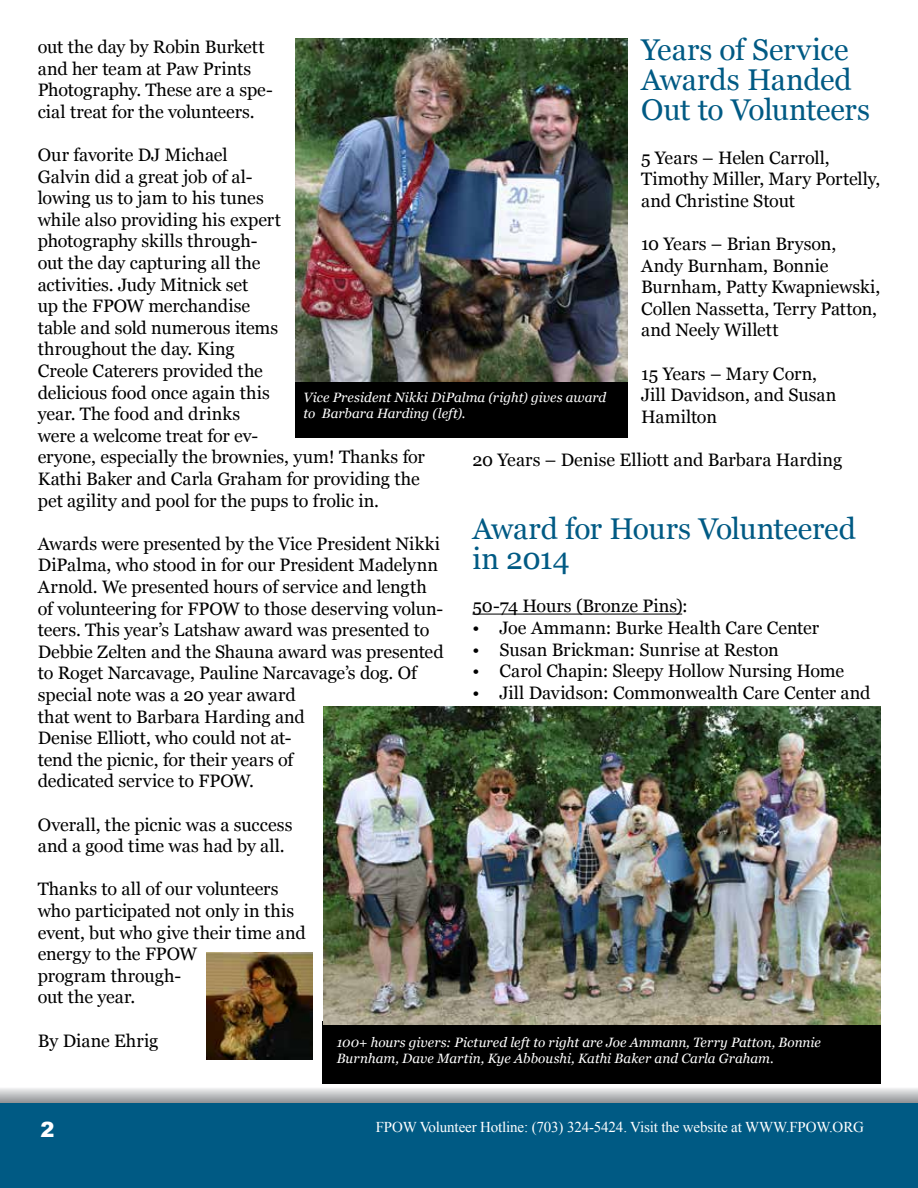
<style>
.page{position:relative;width:918px;height:1188px;background:#fff}
.page>*{position:absolute;margin:0;border:0;box-sizing:border-box;transform-origin:0 0}
.t1{font:30px/30px "Georgia";letter-spacing:-.015em;color:#005a84}
.t2{font:900 21px "Arial";color:#fff}
.t3{font:18px/21.6px "Georgia";letter-spacing:-.005em;color:#000}
.t4{font:15px "Times New Roman";letter-spacing:-.01em;color:#fff}
.t5{font:italic 13.5px/16.2px "Georgia";letter-spacing:.005em;color:#fff}
</style>
<div class="page">
<svg style="left:0;top:1088px;width:918px;height:15px;background:#bdbfc1"></svg>
<div style="left:0;top:1103px;width:918px;height:85px;background:#005a84"></div>
<hr style="left:472px;top:614px;width:210px;height:1px;background:#000">
<div style="left:322px;top:1021px;width:558px;height:63px;background:#000"></div>
<img style="left:324px;top:706px;width:556px;height:319px">
<img style="left:295px;top:39px;width:333px;height:343px">
<div style="left:295px;top:382px;width:333px;height:56px;background:#000"></div>
<img style="left:206px;top:953px;width:107px;height:106px">
<h1 class="t1" style="left:641px;top:36px;width:230px">Years of Service<br>Awards Handed<br>Out to Volunteers</h1>
<p class="t3" style="left:641px;top:147px;width:241px">5 Years – Helen Carroll,<br>Timothy Miller, Mary Portelly, and Christine Stout</p>
<p class="t3" style="left:641px;top:233px;width:241px">10 Years – Brian Bryson,<br>Andy Burnham, Bonnie<br>Burnham, Patty Kwapniewski,<br>Collen Nassetta, Terry Patton, and Neely Willett</p>
<p class="t3" style="left:641px;top:363px;width:197px">15 Years – Mary Corn,<br>Jill Davidson, and Susan<br>Hamilton</p>
<p class="t3" style="left:473px;top:449px;width:371px">20 Years – Denise Elliott and Barbara Harding</p>
<p class="t3" style="left:38px;top:36px;width:237px">out the day by Robin Burkett and her team at Paw Prints<br>Photography. These are a spe&shy;cial treat for the volunteers.</p>
<p class="t3" style="left:38px;top:144px;width:389px">Our favorite DJ Michael<br>Galvin did a great job of al-<br>lowing us to jam to his tunes<br>while also providing his expert<br>photography skills through-<br>out the day capturing all the<br>activities. Judy Mitnick set<br>up the FPOW merchandise<br>table and sold numerous items<br>throughout the day. King<br>Creole Caterers provided the<br>delicious food once again this<br>year. The food and drinks<br>were a welcome treat for ev-<br>eryone, especially the brownies, yum! Thanks for<br>Kathi Baker and Carla Graham for providing the pet agility and pool for the pups to frolic in.</p>
<p class="t3" style="left:38px;top:533px;width:407px">Awards were presented by the Vice President Nikki DiPalma, who stood in for our President Madelynn Arnold. We presented hours of service and length of volunteering for FPOW to those deserving volun&shy;teers. This year’s Latshaw award was presented to Debbie Zelten and the Shauna award was presented to Roget Narcavage, Pauline Narcavage’s dog. Of special note was a 20 year award<br>that went to Barbara Harding and<br>Denise Elliott, who could not at-<br>tend the picnic, for their years of<br>dedicated service to FPOW.</p>
<p class="t3" style="left:38px;top:814px;width:256px">Overall, the picnic was a success and a good time was had by all.</p>
<p class="t3" style="left:38px;top:879px;width:269px">Thanks to all of our volunteers who participated not only in this event, but who give their time and energy to the FPOW<br>program through-<br>out the year.</p>
<p class="t3" style="left:38px;top:1030px;width:122px">By Diane Ehrig</p>
<p class="t5" style="left:337px;top:1034px;width:486px">100+ hours givers: Pictured left to right are Joe Ammann, Terry Patton, Bonnie<br>Burnham, Dave Martin, Kye Abboushi, Kathi Baker and Carla Graham.</p>
<p class="t5" style="left:304px;top:389px;width:304px">Vice President Nikki DiPalma (right) gives award to Barbara Harding (left).</p>
<h1 class="t1" style="left:472px;top:515px;width:385px">Award for Hours Volunteered in 2014</h1>
<p class="t3" style="left:472px;top:596px;width:217px">50-74 Hours (Bronze Pins):</p>
<p class="t3" style="left:472px;top:617px;width:348px">• Joe Ammann: Burke Health Care Center</p>
<p class="t3" style="left:472px;top:639px;width:308px">• Susan Brickman: Sunrise at Reston</p>
<p class="t3" style="left:472px;top:661px;width:373px">• Carol Chapin: Sleepy Hollow Nursing Home</p>
<p class="t3" style="left:472px;top:682px;width:400px">• Jill Davidson: Commonwealth Care Center and</p>
<p class="t2" style="left:40px;top:1114px;width:16px">2</p>
<p class="t4" style="left:376px;top:1117px;width:490px">FPOW Volunteer Hotline: (703) 324-5424. Visit the website at WWW.FPOW.ORG</p>
</div>
